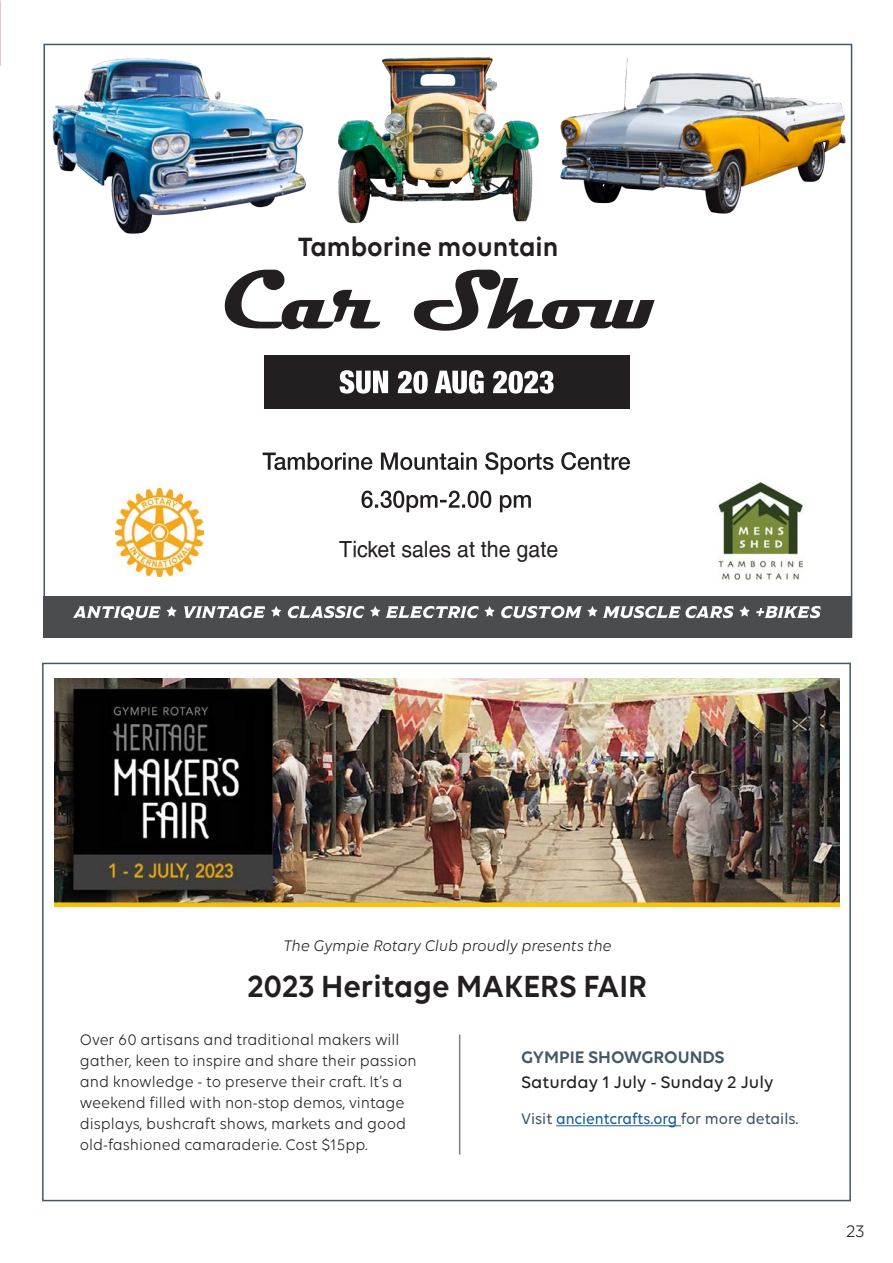
<style>
.page{position:relative;width:893px;height:1263px;background:#fff}
.page>*{position:absolute;margin:0;border:0;box-sizing:border-box;transform-origin:0 0}
.Subheading{font:600 33px "Volte";color:#231f20;scale:.95 1}
.Subheading-2{font:600 28.5px "Volte";color:#231f20;scale:.95 1}
.Subheading-3{font:22.5px "Helvetica LT";color:#231f20;scale:.95 1}
.t1{font:500 18px "Volte";color:#231f20}
.t2{font:600 18px "Volte";color:#435968}
.t3{font:18px "Volte";color:#231f20}
.t4{font:16.5px/21px "Volte";color:#231f20;scale:.95 1}
.Subheading-4{font:italic 16.5px "Volte";color:#231f20;scale:.95 1}
.Subheading-5{font:500 16.5px "Volte";color:#435968;scale:.95 1}
.s1{color:#175d9e}
</style>
<div class="page">
<div style="left:44px;top:596px;width:808px;height:42px;background:#4b4c4d"></div>
<img style="left:54px;top:678px;width:785px;height:228px">
<hr style="left:556px;top:1125px;width:125px;height:1px;background:#175d9e">
<hr style="left:459px;top:1034px;width:1px;height:120px;background:#808285">
<svg style="left:361px;top:491px;width:170px;height:21px"></svg>
<svg style="left:263px;top:452px;width:367px;height:22px"></svg>
<svg style="left:73px;top:606px;width:748px;height:14px"></svg>
<svg style="left:225px;top:270px;width:430px;height:61px"></svg>
<div style="left:264px;top:355px;width:366px;height:54px;background:#231f20"></div>
<svg style="left:340px;top:370px;width:214px;height:24px"></svg>
<img style="left:43px;top:55px;width:256px;height:205px">
<img style="left:586px;top:43px;width:267px;height:217px">
<img style="left:299px;top:43px;width:287px;height:181px">
<img style="left:116px;top:488px;width:88px;height:89px">
<img style="left:718px;top:482px;width:86px;height:98px">
<p class="Subheading-2" style="left:298px;top:229px;width:275px">Tamborine mountain</p>
<p class="Subheading-3" style="left:339px;top:536px;width:232px">Ticket sales at the gate</p>
<p class="Subheading-4" style="left:283px;top:935px;width:347px">The Gympie Rotary Club proudly presents the</p>
<p class="Subheading" style="left:248px;top:967px;width:422px">2023 Heritage MAKERS FAIR</p>
<p class="t4" style="left:80px;top:1029px;width:356px">Over 60 artisans and traditional makers will gather, keen to inspire and share their passion and knowledge - to preserve their craft. It’s a weekend filled with non-stop demos, vintage displays, bushcraft shows, markets and good old-fashioned camaraderie. Cost $15pp.</p>
<p class="t2" style="left:521px;top:1046px;width:205px">GYMPIE SHOWGROUNDS</p>
<p class="t1" style="left:521px;top:1072px;width:254px">Saturday 1 July - Sunday 2 July</p>
<p class="Subheading-5" style="left:521px;top:1109px;width:294px">Visit <span class="s1">ancientcrafts.org</span> for more details.</p>
<p class="t3" style="left:846px;top:1220px;width:20px">23</p>
</div>
